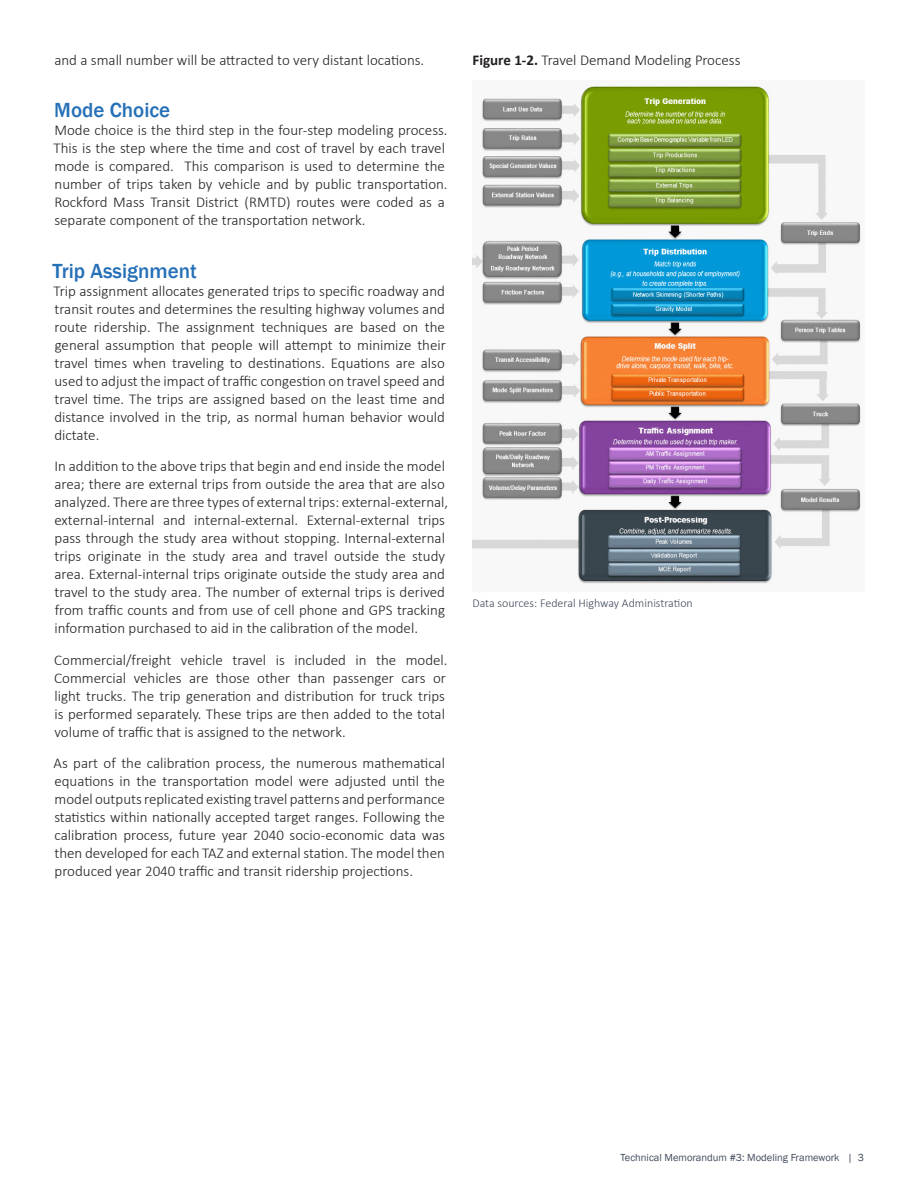
<style>
.page{position:relative;width:918px;height:1188px;background:#fff}
.page>*{position:absolute;margin:0;border:0;box-sizing:border-box;transform-origin:0 0}
.t1{font:500 21px "Franklin Gothic";color:#2570b7}
.t2{font:300 15px/18px "Calibri";color:#231f20}
.t3{font:300 12px "Calibri";color:#3f4a5b}
.t4{font:10.5px "Franklin Gothic";color:#3f4a5b}
.s1{font-weight:700}
</style>
<div class="page">
<img style="left:472px;top:85px;width:389px;height:499px">
<p class="t2" style="left:54px;top:51px;width:371px">and a small number will be attracted to very distant locations.</p>
<h1 class="t1" style="left:54px;top:97px;width:118px">Mode Choice</h1>
<p class="t2" style="left:54px;top:121px;width:396px">Mode choice is the third step in the four-step modeling process.<br>This is the step where the time and cost of travel by each travel mode is compared. This comparison is used to determine the number of trips taken by vehicle and by public transportation.<br>Rockford Mass Transit District (RMTD) routes were coded as a separate component of the transportation network.</p>
<h1 class="t1" style="left:53px;top:258px;width:146px">Trip Assignment</h1>
<p class="t2" style="left:54px;top:282px;width:394px;text-align:justify">Trip assignment allocates generated trips to specific roadway and transit routes and determines the resulting highway volumes and route ridership. The assignment techniques are based on the general assumption that people will attempt to minimize their travel times when traveling to destinations. Equations are also used to adjust the impact of traffic congestion on travel speed and travel time. The trips are assigned based on the least time and distance involved in the trip, as normal human behavior would dictate.</p>
<p class="t2" style="left:54px;top:457px;width:395px">In addition to the above trips that begin and end inside the model area; there are external trips from outside the area that are also analyzed. There are three types of external trips: external-external, external-internal and internal-external. External-external trips pass through the study area without stopping. Internal-external trips originate in the study area and travel outside the study area. External-internal trips originate outside the study area and travel to the study area. The number of external trips is derived from traffic counts and from use of cell phone and GPS tracking information purchased to aid in the calibration of the model.</p>
<p class="t2" style="left:54px;top:651px;width:395px">Commercial/freight vehicle travel is included in the model.<br>Commercial vehicles are those other than passenger cars or light trucks. The trip generation and distribution for truck trips is performed separately. These trips are then added to the total volume of traffic that is assigned to the network.</p>
<p class="t2" style="left:54px;top:754px;width:393px;text-align:justify">As part of the calibration process, the numerous mathematical equations in the transportation model were adjusted until the model outputs replicated existing travel patterns and performance statistics within nationally accepted target ranges. Following the calibration process, future year 2040 socio-economic data was then developed for each TAZ and external station. The model then produced year 2040 traffic and transit ridership projections.</p>
<p class="t2" style="left:473px;top:51px;width:270px"><span class="s1">Figure 1-2.</span> Travel Demand Modeling Process</p>
<p class="t3" style="left:472px;top:596px;width:222px">Data sources: Federal Highway Administration</p>
<p class="t4" style="left:621px;top:1151px;width:245px">Technical Memorandum #3: Modeling Framework | 3</p>
</div>
